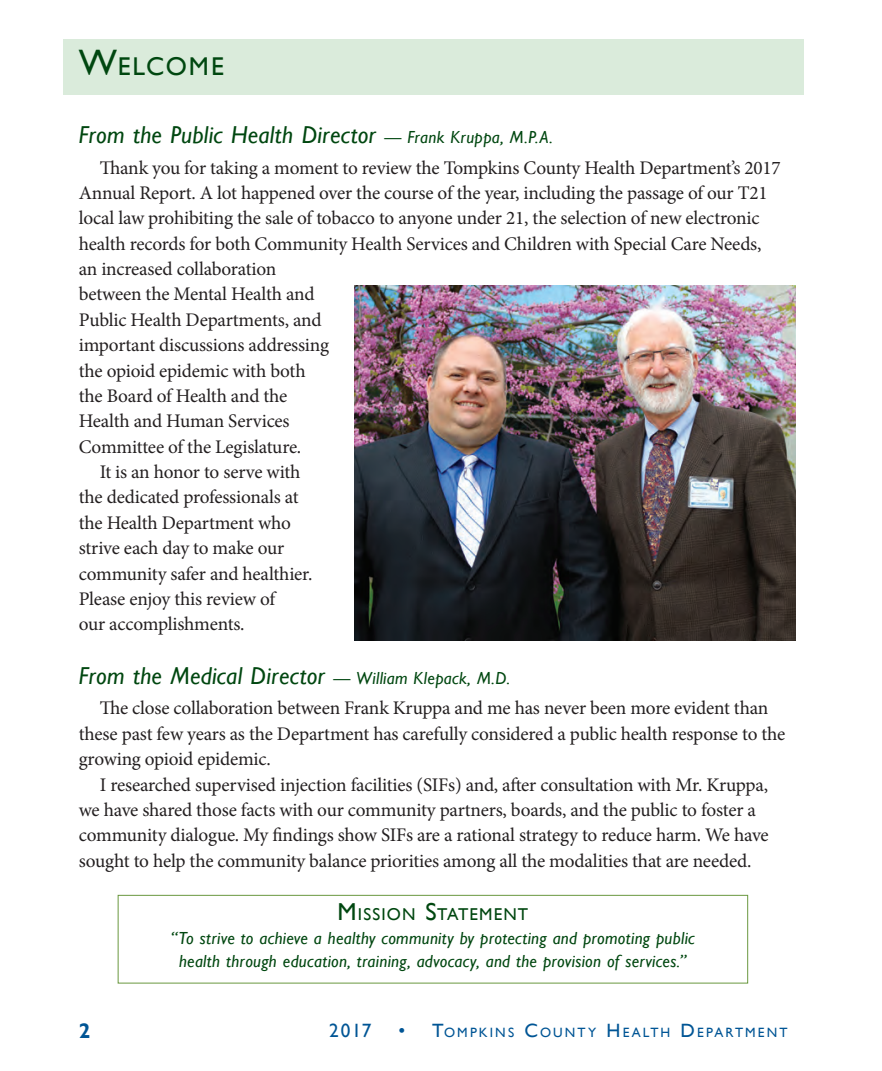
<style>
.page{position:relative;width:882px;height:1071px;background:#fff}
.page>*{position:absolute;margin:0;border:0;box-sizing:border-box;transform-origin:0 0}
.t1{font:25.72px "Gill Sans";letter-spacing:.075em;color:#004710}
.t2{font:italic 24.5px "Gill Sans";letter-spacing:.015em;color:#004710}
.t3{font:700 21px "Gill Sans";color:#005595}
.t4{font:19.25px/25.4px "Minion Pro";letter-spacing:-.01em;color:#231f20}
.t5{font:19.25px "Gill Sans";color:#005595}
.t6{font:italic 17.5px/22.8px "Gill Sans";letter-spacing:.02em;color:#004710;text-align:center}
.t7{font:17.15px "Gill Sans";letter-spacing:.07em;color:#004710}
.t8{font:13.47px "Gill Sans";letter-spacing:.155em;color:#005595}
.s1{font-size:36.75px}
.s2{font-size:17.5px}
.s3{font-size:24.5px}
.s4{font-size:19.25px}
</style>
<div class="page">
<div style="left:63px;top:39px;width:740px;height:55px;background:#daebdb"></div>
<img style="left:355px;top:285px;width:440px;height:355px">
<div style="left:118px;top:895px;width:630px;height:88px;border:1px solid #6a983f"></div>
<h1 class="t1" style="left:79px;top:52px;width:147px"><span class="s1">W</span>ELCOME</h1>
<p class="t2" style="left:79px;top:120px;width:476px">From the Public Health Director <span class="s2">— Frank Kruppa, M.P.A.</span></p>
<p class="t4" style="left:100px;top:155px;width:683px">Thank you for taking a moment to review the Tompkins County Health Department’s 2017</p>
<p class="t4" style="left:79px;top:180px;width:690px">Annual Report. A lot happened over the course of the year, including the passage of our T21</p>
<p class="t4" style="left:79px;top:206px;width:682px">local law prohibiting the sale of tobacco to anyone under 21, the selection of new electronic</p>
<p class="t4" style="left:79px;top:231px;width:684px">health records for both Community Health Services and Children with Special Care Needs,</p>
<p class="t4" style="left:79px;top:256px;width:199px">an increased collaboration</p>
<p class="t4" style="left:79px;top:282px;width:237px">between the Mental Health and</p>
<p class="t4" style="left:79px;top:307px;width:244px">Public Health Departments, and</p>
<p class="t4" style="left:79px;top:332px;width:252px">important discussions addressing</p>
<p class="t4" style="left:79px;top:358px;width:228px">the opioid epidemic with both</p>
<p class="t4" style="left:79px;top:383px;width:210px">the Board of Health and the</p>
<p class="t4" style="left:79px;top:409px;width:212px">Health and Human Services</p>
<p class="t4" style="left:79px;top:434px;width:224px">Committee of the Legislature.</p>
<p class="t4" style="left:100px;top:459px;width:202px">It is an honor to serve with</p>
<p class="t4" style="left:79px;top:485px;width:221px">the dedicated professionals at</p>
<p class="t4" style="left:79px;top:510px;width:214px">the Health Department who</p>
<p class="t4" style="left:79px;top:535px;width:207px">strive each day to make our</p>
<p class="t4" style="left:79px;top:561px;width:235px">community safer and healthier.</p>
<p class="t4" style="left:79px;top:586px;width:198px">Please enjoy this review of</p>
<p class="t4" style="left:79px;top:612px;width:167px">our accomplishments.</p>
<p class="t2" style="left:79px;top:661px;width:433px">From the Medical Director <span class="s2">— William Klepack, M.D.</span></p>
<p class="t4" style="left:79px;top:696px;width:708px;text-indent:21px">The close collaboration between Frank Kruppa and me has never been more evident than these past few years as the Department has carefully considered a public health response to the growing opioid epidemic.</p>
<p class="t4" style="left:79px;top:772px;width:691px;text-indent:21px">I researched supervised injection facilities (SIFs) and, after consultation with Mr. Kruppa, we have shared those facts with our community partners, boards, and the public to foster a community dialogue. My findings show SIFs are a rational strategy to reduce harm. We have sought to help the community balance priorities among all the modalities that are needed.</p>
<p class="t7" style="left:338px;top:904px;width:191px"><span class="s3">M</span> ISSION <span class="s3">S</span>TATEMENT</p>
<p class="t6" style="left:171px;top:927px;width:525px">“To strive to achieve a healthy community by protecting and promoting public health through education, training, advocacy, and the provision of services.”</p>
<p class="t3" style="left:79px;top:1019px;width:13px">2</p>
<p class="t5" style="left:329px;top:1019px;width:44px">2017</p>
<p class="t8" style="left:398px;top:1025px;width:390px"><span class="s4">• T</span>OMPKINS <span class="s4">C</span>OUNTY <span class="s4">H</span>EALTH <span class="s4">D</span>EPARTMENT</p>
</div>
